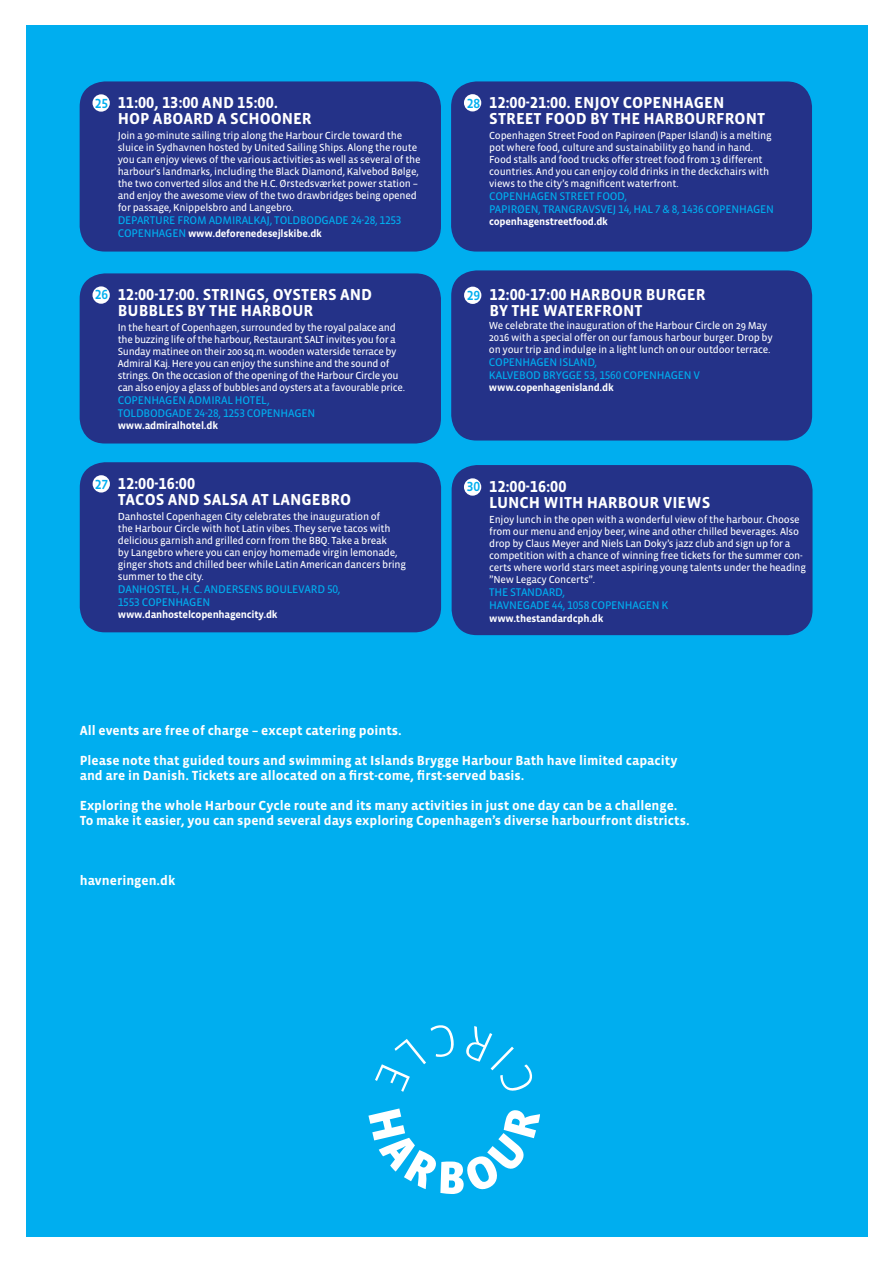
<style>
.page{position:relative;width:893px;height:1263px;background:#fff}
.page>*{position:absolute;margin:0;border:0;box-sizing:border-box;transform-origin:0 0}
.t1{font:700 16.2px/16.2px "Vista Sans OT";color:#fff}
.t2{font:700 13.5px/15px "Vista Sans OT";color:#fff}
.t3{font:500 13.5px "Vista Sans OT";color:#00aeef}
.t4{font:11.4px "Vista Sans OT";letter-spacing:-.02em;color:#00aeef}
.t5{font:10.5px/12px "Vista Sans OT";letter-spacing:-.02em;color:#fff}
.t6{font:700 10.5px "Vista Sans OT";letter-spacing:-.02em;color:#fff}
.s1{font-weight:400;font-size:11.4px;color:#00aeef}
</style>
<div class="page">
<div style="left:26px;top:25px;width:841px;height:1212px;background:#00aeef"></div>
<svg style="left:466px;top:1026px;width:67px;height:65px"></svg>
<svg style="left:375px;top:1025px;width:79px;height:67px"></svg>
<svg style="left:368px;top:1108px;width:172px;height:86px"></svg>
<div style="left:80px;top:462px;width:361px;height:170px;background:#243288;border-radius:25px"></div>
<div style="left:93px;top:475px;width:17px;height:18px;background:#fff;border-radius:50%"></div>
<div style="left:80px;top:81px;width:361px;height:171px;background:#243288;border-radius:25px"></div>
<div style="left:92px;top:94px;width:18px;height:18px;background:#fff;border-radius:50%"></div>
<div style="left:452px;top:465px;width:360px;height:170px;background:#243288;border-radius:25px"></div>
<div style="left:464px;top:478px;width:17px;height:18px;background:#fff;border-radius:50%"></div>
<div style="left:80px;top:273px;width:361px;height:170px;background:#243288;border-radius:25px"></div>
<div style="left:92px;top:286px;width:18px;height:18px;background:#fff;border-radius:50%"></div>
<div style="left:451px;top:81px;width:361px;height:171px;background:#243288;border-radius:25px"></div>
<div style="left:464px;top:94px;width:17px;height:18px;background:#fff;border-radius:50%"></div>
<div style="left:451px;top:270px;width:361px;height:170px;background:#243288;border-radius:25px"></div>
<div style="left:464px;top:286px;width:17px;height:18px;background:#fff;border-radius:50%"></div>
<p class="t1" style="left:489px;top:94px;width:237px">12:00-21:00. ENJOY COPENHAGEN</p>
<p class="t1" style="left:489px;top:111px;width:277px">STREET FOOD BY THE HARBOURFRONT</p>
<p class="t5" style="left:489px;top:130px;width:284px">Copenhagen Street Food on Papirøen (Paper Island) is a melting pot where food, culture and sustainability go hand in hand.<br>Food stalls and food trucks offer street food from 13 different countries. And you can enjoy cold drinks in the deckchairs with views to the city’s magnificent waterfront.</p>
<p class="t4" style="left:489px;top:190px;width:139px">COPENHAGEN STREET FOOD,</p>
<p class="t4" style="left:489px;top:203px;width:286px">PAPIRØEN, TRANGRAVSVEJ 14, HAL 7 &amp; 8, 1436 COPENHAGEN</p>
<p class="t6" style="left:489px;top:216px;width:120px">copenhagenstreetfood.dk</p>
<p class="t1" style="left:118px;top:94px;width:162px">11:00, 13:00 AND 15:00.</p>
<p class="t1" style="left:118px;top:111px;width:195px">HOP ABOARD A SCHOONER</p>
<p class="t5" style="left:118px;top:130px;width:304px">Join a 90-minute sailing trip along the Harbour Circle toward the sluice in Sydhavnen hosted by United Sailing Ships. Along the route you can enjoy views of the various activities as well as several of the harbour’s landmarks, including the Black Diamond, Kalvebod Bølge, the two converted silos and the H.C. Ørstedsværket power station – and enjoy the awesome view of the two drawbridges being opened for passage, Knippelsbro and Langebro.</p>
<p class="t4" style="left:118px;top:214px;width:285px">DEPARTURE FROM ADMIRALKAJ, TOLDBODGADE 24-28, 1253</p>
<p class="t6" style="left:118px;top:228px;width:206px"><span class="s1">COPENHAGEN</span> www.deforenedesejlskibe.dk</p>
<p class="t3" style="left:95px;top:97px;width:29px">2525</p>
<p class="t3" style="left:467px;top:97px;width:29px">2828</p>
<p class="t1" style="left:118px;top:287px;width:256px">12:00-17:00. STRINGS, OYSTERS AND<br>BUBBLES BY THE HARBOUR</p>
<p class="t5" style="left:118px;top:322px;width:289px">In the heart of Copenhagen, surrounded by the royal palace and the buzzing life of the harbour, Restaurant SALT invites you for a Sunday matinee on their 200 sq.m. wooden waterside terrace by Admiral Kaj. Here you can enjoy the sunshine and the sound of strings. On the occasion of the opening of the Harbour Circle you can also enjoy a glass of bubbles and oysters at a favourable price.</p>
<p class="t4" style="left:118px;top:395px;width:153px">COPENHAGEN ADMIRAL HOTEL,</p>
<p class="t4" style="left:118px;top:408px;width:199px">TOLDBODGADE 24-28, 1253 COPENHAGEN</p>
<p class="t6" style="left:118px;top:420px;width:102px">www.admiralhotel.dk</p>
<p class="t1" style="left:489px;top:287px;width:218px">12:00-17:00 HARBOUR BURGER</p>
<p class="t1" style="left:489px;top:303px;width:155px">BY THE WATERFRONT</p>
<p class="t5" style="left:489px;top:320px;width:285px">We celebrate the inauguration of the Harbour Circle on 29 May<br>2016 with a special offer on our famous harbour burger. Drop by on your trip and indulge in a light lunch on our outdoor terrace.</p>
<p class="t4" style="left:489px;top:356px;width:110px">COPENHAGEN ISLAND,</p>
<p class="t4" style="left:489px;top:369px;width:213px">KALVEBOD BRYGGE 53, 1560 COPENHAGEN V</p>
<p class="t6" style="left:489px;top:382px;width:126px">www.copenhagenisland.dk</p>
<p class="t3" style="left:95px;top:288px;width:29px">2626</p>
<p class="t3" style="left:467px;top:289px;width:29px">2929</p>
<p class="t1" style="left:118px;top:475px;width:79px">12:00-16:00</p>
<p class="t1" style="left:118px;top:492px;width:235px">TACOS AND SALSA AT LANGEBRO</p>
<p class="t5" style="left:118px;top:511px;width:290px">Danhostel Copenhagen City celebrates the inauguration of<br>the Harbour Circle with hot Latin vibes. They serve tacos with delicious garnish and grilled corn from the BBQ. Take a break<br>by Langebro where you can enjoy homemade virgin lemonade, ginger shots and chilled beer while Latin American dancers bring summer to the city.</p>
<p class="t4" style="left:118px;top:583px;width:224px">DANHOSTEL, H. C. ANDERSENS BOULEVARD 50,</p>
<p class="t4" style="left:118px;top:596px;width:94px">1553 COPENHAGEN</p>
<p class="t6" style="left:118px;top:609px;width:161px">www.danhostelcopenhagencity.dk</p>
<p class="t3" style="left:95px;top:477px;width:29px">2727</p>
<p class="t3" style="left:467px;top:480px;width:29px">3030</p>
<p class="t1" style="left:489px;top:478px;width:79px">12:00-16:00</p>
<p class="t1" style="left:489px;top:495px;width:223px">LUNCH WITH HARBOUR VIEWS</p>
<p class="t5" style="left:489px;top:514px;width:318px">Enjoy lunch in the open with a wonderful view of the harbour. Choose from our menu and enjoy beer, wine and other chilled beverages. Also drop by Claus Meyer and Niels Lan Doky’s jazz club and sign up for a competition with a chance of winning free tickets for the summer con&shy;certs where world stars meet aspiring young talents under the heading ”New Legacy Concerts”.</p>
<p class="t4" style="left:489px;top:586px;width:77px">THE STANDARD,</p>
<p class="t4" style="left:489px;top:599px;width:181px">HAVNEGADE 44, 1058 COPENHAGEN K</p>
<p class="t6" style="left:489px;top:613px;width:116px">www.thestandardcph.dk</p>
<p class="t2" style="left:80px;top:723px;width:324px">All events are free of charge – except catering points.</p>
<p class="t2" style="left:80px;top:753px;width:599px">Please note that guided tours and swimming at Islands Brygge Harbour Bath have limited capacity and are in Danish. Tickets are allocated on a first-come, first-served basis.</p>
<p class="t2" style="left:80px;top:798px;width:611px">Exploring the whole Harbour Cycle route and its many activities in just one day can be a challenge.<br>To make it easier, you can spend several days exploring Copenhagen’s diverse harbourfront districts.</p>
<p class="t2" style="left:80px;top:873px;width:97px">havneringen.dk</p>
</div>
